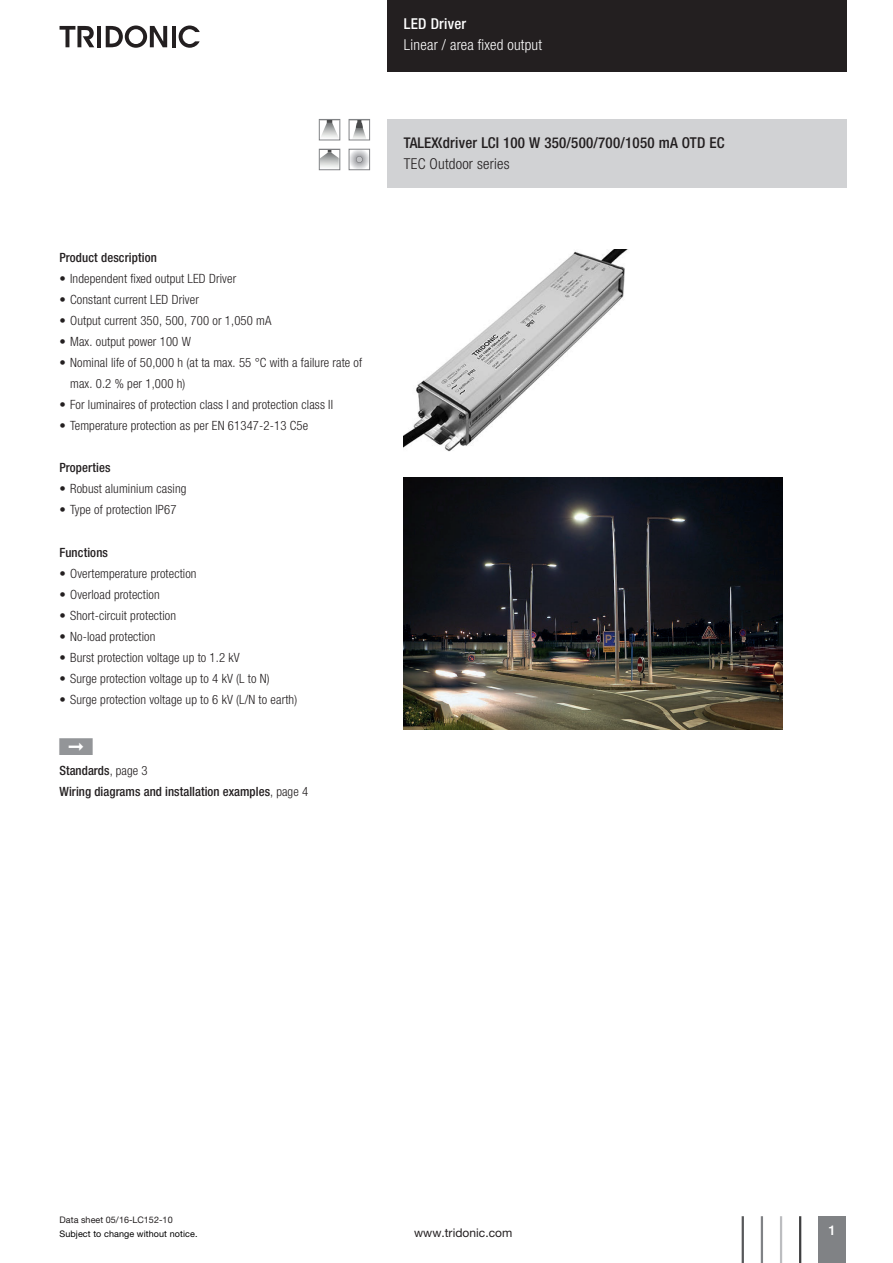
<style>
.page{position:relative;width:893px;height:1263px;background:#fff}
.page>*{position:absolute;margin:0;border:0;box-sizing:border-box;transform-origin:0 0}
.t1{font:500 condensed 15px "Helvetica Neue LTW1 G";letter-spacing:.015em;color:#231f20}
.t2{font:300 condensed 15px "Helvetica Neue LTW1 G";letter-spacing:.015em;color:#fff}
.t3{font:300 condensed 15px "Helvetica Neue LTW1 G";letter-spacing:.015em;color:#231f20}
.t4{font:500 condensed 15px "Helvetica Neue LTW1 G";letter-spacing:.015em;color:#fff}
.t5{font:500 13.5px "Helvetica Neue LTW1 G";color:#fff}
.t6{font:300 condensed 12.75px/21px "Helvetica Neue LTW1 G";letter-spacing:.01em;color:#231f20}
.t7{font:500 condensed 12.75px/21.3px "Helvetica Neue LTW1 G";letter-spacing:.005em;color:#231f20}
.t8{font:12px "Helvetica Neue LTW1 G";letter-spacing:.005em;color:#231f20}
.t9{font:9px "Helvetica Neue LTW1 G";letter-spacing:.01em;color:#000}
.t10{font:9px "Helvetica Neue LTW1 G";letter-spacing:.005em;color:#231f20}
.s1{font-weight:300}
.s2{font-family:"Helvetica Neue LT Com"}
</style>
<div class="page">
<div style="left:387px;top:0;width:459px;height:72px;background:#231f20"></div>
<div style="left:819px;top:1216px;width:27px;height:47px;background:#808285"></div>
<hr style="left:799px;top:1216px;width:2px;height:47px;background:#3e3e3f">
<hr style="left:780px;top:1216px;width:2px;height:47px;background:#bcbdc0">
<hr style="left:761px;top:1216px;width:2px;height:47px;background:#808285">
<hr style="left:742px;top:1216px;width:2px;height:47px;background:#57585a">
<hr style="left:97px;top:26px;width:4px;height:21px;background:#231f20">
<svg style="left:106px;top:26px;width:61px;height:22px"></svg>
<hr style="left:172px;top:26px;width:3px;height:21px;background:#231f20">
<svg style="left:179px;top:26px;width:21px;height:22px"></svg>
<svg style="left:60px;top:26px;width:34px;height:21px"></svg>
<div style="left:387px;top:119px;width:459px;height:68px;background:#d1d2d4"></div>
<img style="left:404px;top:249px;width:225px;height:203px">
<img style="left:404px;top:477px;width:378px;height:252px">
<img style="left:353px;top:128px;width:13px;height:10px">
<svg style="left:355px;top:121px;width:8px;height:7px"></svg>
<div style="left:349px;top:119px;width:21px;height:21px;border:1px solid #808285"></div>
<svg style="left:321px;top:121px;width:17px;height:17px"></svg>
<div style="left:319px;top:119px;width:21px;height:21px;border:1px solid #808285"></div>
<svg style="left:321px;top:151px;width:17px;height:17px"></svg>
<div style="left:319px;top:149px;width:21px;height:21px;border:1px solid #808285"></div>
<div style="left:349px;top:149px;width:21px;height:21px;background:#f3f4f4;border-radius:50%"></div>
<div style="left:349px;top:149px;width:20px;height:20px;background:#f0f1f2;border-radius:50%"></div>
<div style="left:350px;top:150px;width:18px;height:19px;background:#e6e7e9;border-radius:50%"></div>
<div style="left:350px;top:151px;width:18px;height:17px;background:#e0e1e3;border-radius:50%"></div>
<div style="left:351px;top:151px;width:17px;height:17px;background:#dcdddf;border-radius:50%"></div>
<div style="left:351px;top:151px;width:16px;height:17px;background:#dadbdd;border-radius:50%"></div>
<div style="left:351px;top:151px;width:16px;height:16px;background:#d9dadc;border-radius:50%"></div>
<div style="left:351px;top:152px;width:16px;height:15px;background:#d5d6d8;border-radius:50%"></div>
<div style="left:352px;top:152px;width:15px;height:15px;background:#d0d1d3;border-radius:50%"></div>
<div style="left:352px;top:152px;width:14px;height:15px;background:#cecfd1;border-radius:50%"></div>
<div style="left:352px;top:152px;width:14px;height:14px;background:#d4d5d7;border-radius:50%"></div>
<div style="left:352px;top:153px;width:14px;height:13px;background:#cccdcf;border-radius:50%"></div>
<div style="left:353px;top:153px;width:13px;height:13px;background:#cccdcf;border-radius:50%"></div>
<div style="left:353px;top:153px;width:12px;height:13px;background:#c0c1c4;border-radius:50%"></div>
<div style="left:354px;top:154px;width:11px;height:11px;background:#b6b7ba;border-radius:50%"></div>
<div style="left:354px;top:154px;width:10px;height:10px;background:#b5b6b9;border-radius:50%"></div>
<svg style="left:356px;top:156px;width:7px;height:7px"></svg>
<div style="left:349px;top:149px;width:21px;height:21px;border:1px solid #808285"></div>
<p class="t4" style="left:404px;top:14px;width:64px">LED Driver</p>
<p class="t2" style="left:404px;top:36px;width:140px">Linear / area fixed output</p>
<p class="t7" style="left:60px;top:246px;width:99px">Product description</p>
<p class="t6" style="left:60px;top:268px;width:178px">• Independent fixed output LED Driver</p>
<p class="t6" style="left:60px;top:289px;width:141px">• Constant current LED Driver</p>
<p class="t6" style="left:60px;top:310px;width:214px">• Output current 350, 500, 700 or 1,050 mA</p>
<p class="t6" style="left:60px;top:331px;width:133px">• Max. output power 100 W</p>
<p class="t6" style="left:70px;top:352px;width:294px;text-indent:-11px">• Nominal life of 50,000 h (at ta max. 55 °C with a failure rate of max. 0.2 % per 1,000 h)</p>
<p class="t6" style="left:60px;top:394px;width:275px">• For luminaires of protection class I and protection class II</p>
<p class="t6" style="left:60px;top:415px;width:250px">• Temperature protection as per EN 61347-2-13 C5e</p>
<p class="t7" style="left:60px;top:457px;width:52px">Properties</p>
<p class="t6" style="left:60px;top:478px;width:128px">• Robust aluminium casing</p>
<p class="t6" style="left:60px;top:499px;width:118px">• Type of protection IP67</p>
<p class="t7" style="left:60px;top:541px;width:50px">Functions</p>
<p class="t6" style="left:60px;top:563px;width:139px">• Overtemperature protection</p>
<p class="t6" style="left:60px;top:584px;width:102px">• Overload protection</p>
<p class="t6" style="left:60px;top:605px;width:118px">• Short-circuit protection</p>
<p class="t6" style="left:60px;top:626px;width:97px">• No-load protection</p>
<p class="t6" style="left:60px;top:647px;width:182px">• Burst protection voltage up to 1.2 kV</p>
<p class="t6" style="left:60px;top:668px;width:212px">• Surge protection voltage up to 4 kV (L to N)</p>
<p class="t6" style="left:60px;top:689px;width:239px">• Surge protection voltage up to 6 kV (L/N to earth)</p>
<p class="t7" style="left:60px;top:759px;width:250px">Standards<span class="s1">, page 3<br></span>Wiring diagrams and installation examples<span class="s1">, page 4</span></p>
<p class="t1" style="left:443px;top:133px;width:283px">driver LCI 100 W 350/500/700/1050 mA OTD EC</p>
<p class="t3" style="left:404px;top:155px;width:107px">TEC Outdoor series</p>
<p class="t10" style="left:60px;top:1214px;width:115px"><span class="s2">Data sheet</span> 05/16-LC152-10</p>
<p class="t9" style="left:60px;top:1229px;width:139px">Subject to change without notice.</p>
<p class="t8" style="left:414px;top:1226px;width:100px">www.tridonic.com</p>
<p class="t5" style="left:829px;top:1222px;width:9px">1</p>
</div>
